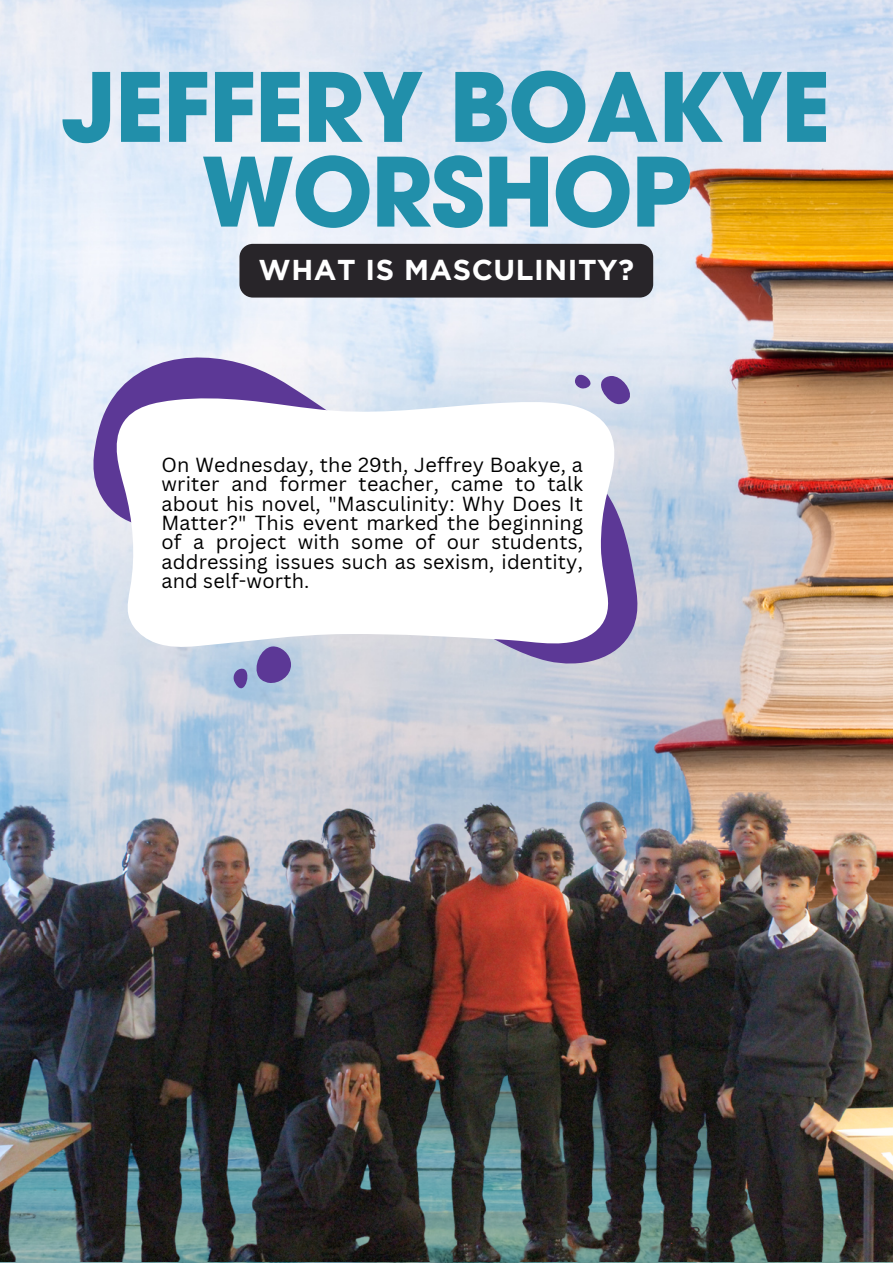
<style>
.page{position:relative;width:893px;height:1264px;background:#fff}
.page>*{position:absolute;margin:0;border:0;box-sizing:border-box;transform-origin:0 0}
.t1{font:700 94.5px/84.6px "ITC Avant Garde Pro";letter-spacing:-.02em;color:#218faa;text-align:center}
.t2{font:700 28.8px "Gotham";letter-spacing:.02em;color:#fff}
.t3{font:19.8px/19.4px "Canva Sans";letter-spacing:.01em;color:#000;text-align:justify}
</style>
<div class="page">
<img style="left:0;top:0;width:892px;height:1262px">
<img style="left:0;top:589px;width:892px;height:672px">
<div style="left:239px;top:244px;width:414px;height:53px;background:#282529"></div>
<svg style="left:89px;top:345px;width:552px;height:323px;background:#c2c2dd"></svg>
<svg style="left:111px;top:397px;width:508px;height:253px"></svg>
<svg style="left:232px;top:645px;width:59px;height:55px;background:#9094c5"></svg>
<svg style="left:598px;top:375px;width:34px;height:29px"></svg>
<svg style="left:575px;top:373px;width:16px;height:16px"></svg>
<p class="t1" style="left:62px;top:77px;width:770px">JEFFERY BOAKYE<br>WORSHOP</p>
<p class="t2" style="left:258px;top:252px;width:377px">WHAT IS MASCULINITY?</p>
<p class="t3" style="left:161px;top:454px;width:423px">On Wednesday, the 29th, Jeffrey Boakye, a writer and former teacher, came to talk about his novel, "Masculinity: Why Does It Matter?" This event marked the beginning of a project with some of our students, addressing issues such as sexism, identity, and self-worth.</p>
</div>
